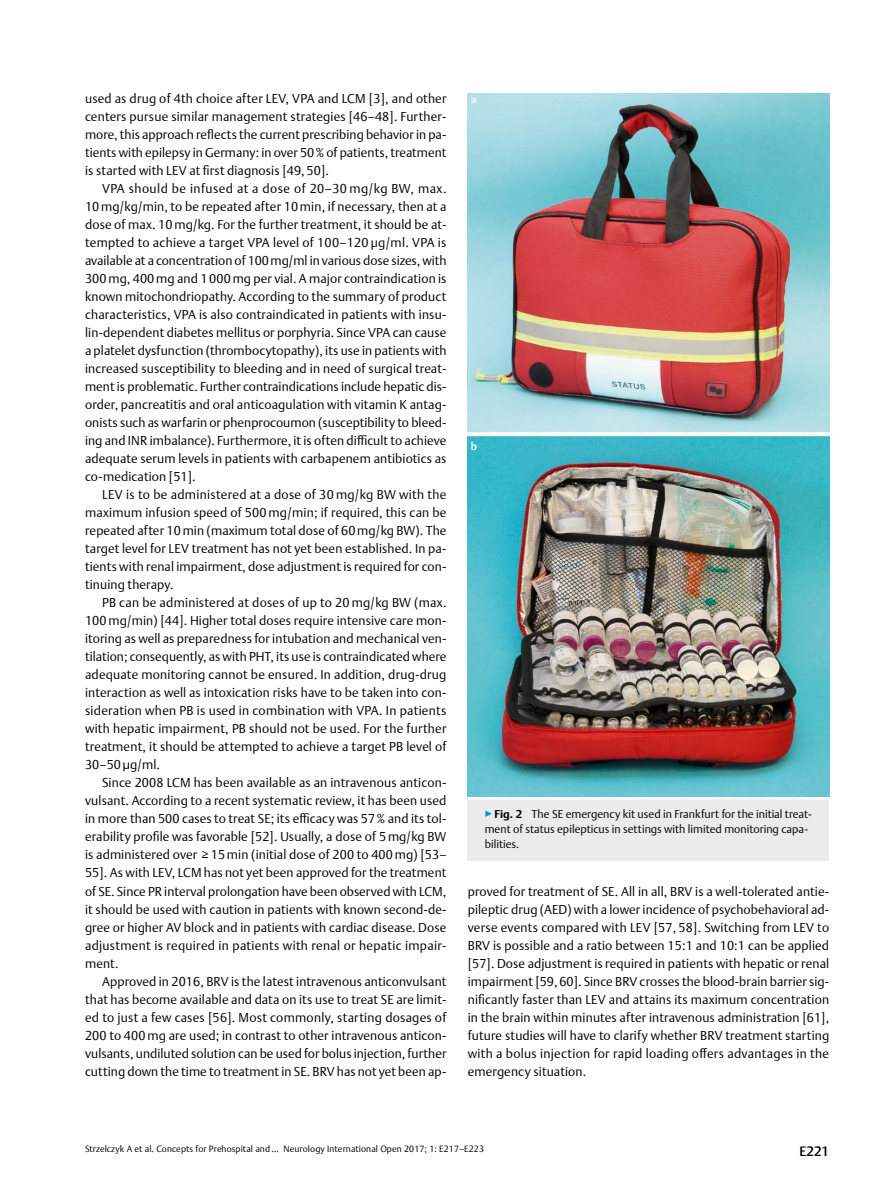
<style>
.page{position:relative;width:893px;height:1191px;background:#fff}
.page>*{position:absolute;margin:0;border:0;box-sizing:border-box;transform-origin:0 0}
.t1{font:500 13.5px "Thieme Argo 2011";color:#000}
.t2{font:300 12.75px/18px "Thieme Argo 2011";letter-spacing:.01em;color:#000;text-align:justify}
.t3{font:300 11.25px/15px "Thieme Argo 2011";color:#000}
.t4{font:300 9px "Thieme Argo 2011";letter-spacing:.01em;color:#000}
.s1{color:#0095da}
.s2{font-weight:700}
</style>
<div class="page">
<div style="left:468px;top:796px;width:361px;height:64px;background:#ebebec"></div>
<hr style="left:468px;top:796px;width:361px;height:3px;background:#fff">
<img style="left:468px;top:94px;width:361px;height:702px">
<p class="t2" style="left:85px;top:89px;width:363px">used as drug of 4th choice after LEV, VPA and LCM [3], and other centers pursue similar management strategies [46–48]. Further&shy;more, this approach reflects the current prescribing behavior in pa&shy;tients with epilepsy in Germany: in over 50% of patients, treatment is started with LEV at first diagnosis [49, 50].</p>
<p class="t2" style="left:85px;top:179px;width:363px;text-indent:17px">VPA should be infused at a dose of 20–30 mg/kg BW, max.<br>10mg/kg/min, to be repeated after 10min, if necessary, then at a dose of max. 10mg/kg. For the further treatment, it should be at&shy;tempted to achieve a target VPA level of 100–120 μg/ml. VPA is available at a concentration of 100mg/ml in various dose sizes, with 300mg, 400mg and 1 000mg per vial. A major contraindication is known mitochondriopathy. According to the summary of product characteristics, VPA is also contraindicated in patients with insu&shy;lin-dependent diabetes mellitus or porphyria. Since VPA can cause a platelet dysfunction (thrombocytopathy), its use in patients with increased susceptibility to bleeding and in need of surgical treat&shy;ment is problematic. Further contraindications include hepatic dis&shy;order, pancreatitis and oral anticoagulation with vitamin K antag&shy;onists such as warfarin or phenprocoumon (susceptibility to bleed&shy;ing and INR imbalance). Furthermore, it is often difficult to achieve adequate serum levels in patients with carbapenem antibiotics as co-medication [51].</p>
<p class="t2" style="left:85px;top:485px;width:363px;text-indent:17px">LEV is to be administered at a dose of 30 mg/kg BW with the maximum infusion speed of 500 mg/min; if required, this can be repeated after 10min (maximum total dose of 60mg/kg BW). The target level for LEV treatment has not yet been established. In pa&shy;tients with renal impairment, dose adjustment is required for con&shy;tinuing therapy.</p>
<p class="t2" style="left:85px;top:593px;width:363px;text-indent:17px">PB can be administered at doses of up to 20 mg/kg BW (max.<br>100mg/min) [44]. Higher total doses require intensive care mon&shy;itoring as well as preparedness for intubation and mechanical ven&shy;tilation; consequently, as with PHT, its use is contraindicated where adequate monitoring cannot be ensured. In addition, drug-drug interaction as well as intoxication risks have to be taken into con&shy;sideration when PB is used in combination with VPA. In patients with hepatic impairment, PB should not be used. For the further treatment, it should be attempted to achieve a target PB level of 30–50 µg/ml.</p>
<p class="t2" style="left:85px;top:773px;width:363px;text-indent:17px">Since 2008 LCM has been available as an intravenous anticon&shy;vulsant. According to a recent systematic review, it has been used in more than 500 cases to treat SE; its efficacy was 57% and its tol&shy;erability profile was favorable [52]. Usually, a dose of 5 mg/kg BW is administered over ≥ 15min (initial dose of 200 to 400 mg) [53– 55]. As with LEV, LCM has not yet been approved for the treatment of SE. Since PR interval prolongation have been observed with LCM, it should be used with caution in patients with known second-de&shy;gree or higher AV block and in patients with cardiac disease. Dose adjustment is required in patients with renal or hepatic impair&shy;ment.</p>
<p class="t2" style="left:85px;top:971px;width:363px;text-indent:17px">Approved in 2016, BRV is the latest intravenous anticonvulsant that has become available and data on its use to treat SE are limit&shy;ed to just a few cases [56]. Most commonly, starting dosages of 200 to 400mg are used; in contrast to other intravenous anticon&shy;vulsants, undiluted solution can be used for bolus injection, further cutting down the time to treatment in SE. BRV has not yet been ap-</p>
<p class="t3" style="left:485px;top:806px;width:329px"><span class="s1">▶</span><span class="s2">Fig. 2</span> The SE emergency kit used in Frankfurt for the initial treat&shy;ment of status epilepticus in settings with limited monitoring capa&shy;bilities.</p>
<p class="t2" style="left:468px;top:881px;width:363px">proved for treatment of SE. All in all, BRV is a well-tolerated antie&shy;pileptic drug (AED) with a lower incidence of psychobehavioral ad&shy;verse events compared with LEV [57, 58]. Switching from LEV to BRV is possible and a ratio between 15:1 and 10:1 can be applied [57]. Dose adjustment is required in patients with hepatic or renal impairment [59,60]. Since BRV crosses the blood-brain barrier sig&shy;nificantly faster than LEV and attains its maximum concentration in the brain within minutes after intravenous administration [61], future studies will have to clarify whether BRV treatment starting with a bolus injection for rapid loading offers advantages in the emergency situation.</p>
<p class="t4" style="left:85px;top:1143px;width:400px">Strzelczyk A et al. Concepts for Prehospital and … Neurology International Open 2017; 1: E217–E223</p>
<p class="t1" style="left:799px;top:1142px;width:31px">E221</p>
</div>
